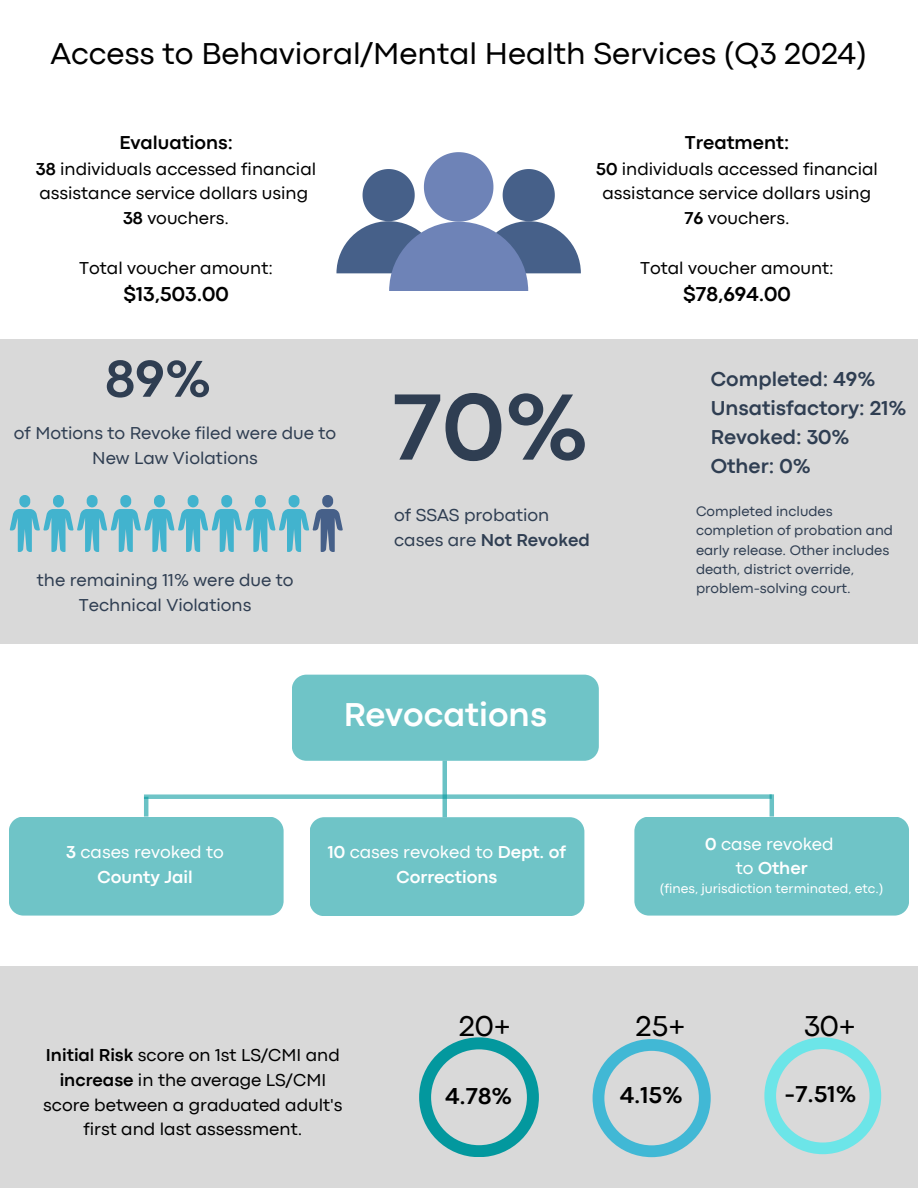
<style>
.page{position:relative;width:918px;height:1188px;background:#fff}
.page>*{position:absolute;margin:0;border:0;box-sizing:border-box;transform-origin:0 0}
.t1{font:700 98.1px "Codec Pro";color:#2f3e52}
.t2{font:700 54px "Codec Pro";color:#2f3e52}
.t3{font:700 34.5px "Codec Pro";color:#fff}
.t4{font:31.5px "Codec Pro";color:#000}
.t5{font:30px "Codec Pro";color:#000}
.t6{font:700 24px "Codec Pro";color:#000}
.t7{font:700 21px "Codec Pro";color:#2f3e52}
.t8{font:700 21px "Codec Pro";color:#000}
.t9{font:700 19.5px "Codec Pro";color:#000}
.t10{font:18px "Codec Pro";color:#000}
.t11{font:18px/24.8px "Codec Pro";color:#2f3e52}
.t12{font:700 18px/24.8px "Codec Pro";color:#fff;text-align:center}
.t13{font:18px/24.8px "Codec Pro";color:#fff;text-align:center}
.t14{font:14.4px/19.2px "Codec Pro";color:#2f3e52}
.t15{font:13.5px "Codec Pro";color:#fff}
.s1{font-weight:700}
.s2{font-weight:400}
</style>
<div class="page">
<div style="left:0;top:966px;width:918px;height:222px;background:#d9d9d9"></div>
<svg style="left:419px;top:1037px;width:119px;height:120px"></svg>
<svg style="left:593px;top:1039px;width:118px;height:118px"></svg>
<svg style="left:764px;top:1037px;width:117px;height:117px"></svg>
<div style="left:0;top:339px;width:918px;height:305px;background:#d9d9d9"></div>
<div style="left:292px;top:675px;width:307px;height:86px;background:#6fc4c7"></div>
<div style="left:634px;top:817px;width:275px;height:99px;background:#6fc4c7"></div>
<div style="left:9px;top:817px;width:275px;height:99px;background:#6fc4c7"></div>
<div style="left:310px;top:817px;width:274px;height:99px;background:#6fc4c7"></div>
<div style="left:144px;top:794px;width:628px;height:5px;background:#6fc4c7"></div>
<svg style="left:443px;top:761px;width:4px;height:56px"></svg>
<svg style="left:336px;top:152px;width:245px;height:139px"></svg>
<svg style="left:144px;top:797px;width:4px;height:20px"></svg>
<svg style="left:770px;top:794px;width:4px;height:23px"></svg>
<svg style="left:10px;top:495px;width:222px;height:57px"></svg>
<svg style="left:313px;top:495px;width:30px;height:57px"></svg>
<p class="t4" style="left:50px;top:42px;width:818px">Access to Behavioral/Mental Health Services (Q3 2024)</p>
<p class="t9" style="left:119px;top:135px;width:115px">Evaluations:</p>
<p class="t10" style="left:36px;top:162px;width:282px"><span class="s1">38</span> individuals accessed financial</p>
<p class="t10" style="left:39px;top:187px;width:270px">assistance service dollars using</p>
<p class="t10" style="left:123px;top:212px;width:107px"><span class="s1">38</span> vouchers.</p>
<p class="t10" style="left:79px;top:261px;width:195px">Total voucher amount:</p>
<p class="t8" style="left:124px;top:286px;width:107px">$13,503.00</p>
<p class="t2" style="left:105px;top:360px;width:108px">89%</p>
<p class="t11" style="left:14px;top:422px;width:324px">of Motions to Revoke filed were due to</p>
<p class="t11" style="left:92px;top:447px;width:167px">New Law Violations</p>
<p class="t11" style="left:37px;top:569px;width:258px">the remaining 11% were due to</p>
<h2 class="t11" style="left:79px;top:594px;width:174px">Technical Violations</h2>
<p class="t9" style="left:685px;top:135px;width:106px">Treatment:</p>
<h5 class="t10" style="left:596px;top:162px;width:284px"><span class="s1">50</span> individuals accessed financial</h5>
<p class="t10" style="left:602px;top:187px;width:270px">assistance service dollars using</p>
<h6 class="t10" style="left:684px;top:212px;width:107px"><span class="s1">76</span> vouchers.</h6>
<h5 class="t10" style="left:640px;top:261px;width:195px">Total voucher amount:</h5>
<p class="t8" style="left:683px;top:286px;width:109px">$78,694.00</p>
<p class="t1" style="left:392px;top:392px;width:199px">70%</p>
<p class="t11" style="left:394px;top:504px;width:197px">of SSAS probation cases are <span class="s1">Not Revoked</span></p>
<p class="t7" style="left:711px;top:371px;width:166px">Completed: 49%</p>
<p class="t7" style="left:711px;top:401px;width:198px">Unsatisfactory: 21%</p>
<h1 class="t7" style="left:711px;top:430px;width:141px">Revoked: 30%</h1>
<p class="t7" style="left:711px;top:459px;width:102px">Other: 0%</p>
<p class="t14" style="left:696px;top:503px;width:199px">Completed includes completion of probation and early release. Other includes death, district override, problem-solving court.</p>
<p class="t3" style="left:344px;top:702px;width:205px">Revocations</p>
<p class="t13" style="left:66px;top:841px;width:159px"><span class="s1">3</span> cases revoked to<br><span class="s1">County Jail</span></p>
<p class="t12" style="left:328px;top:841px;width:240px">10 <span class="s2">cases revoked to</span> Dept. of<br>Corrections</p>
<p class="t13" style="left:705px;top:833px;width:130px"><span class="s1">0</span> case revoked</p>
<h3 class="t12" style="left:736px;top:857px;width:73px"><span class="s2">to</span> Other</h3>
<p class="t15" style="left:660px;top:884px;width:225px">(fines, jurisdiction terminated, etc.)</p>
<h4 class="t10" style="left:46px;top:1049px;width:295px"><span class="s1">Initial Risk</span> score on 1st LS/CMI and</h4>
<p class="t10" style="left:60px;top:1073px;width:268px"><span class="s1">increase</span> in the average LS/CMI</p>
<p class="t10" style="left:43px;top:1098px;width:301px">score between a graduated adult's</p>
<p class="t10" style="left:84px;top:1123px;width:220px">first and last assessment.</p>
<p class="t5" style="left:459px;top:1015px;width:53px">20+</p>
<p class="t5" style="left:636px;top:1015px;width:51px">25+</p>
<p class="t5" style="left:804px;top:1015px;width:53px">30+</p>
<p class="t6" style="left:446px;top:1088px;width:68px">4.78%</p>
<p class="t6" style="left:620px;top:1087px;width:65px">4.15%</p>
<p class="t6" style="left:785px;top:1086px;width:73px">-7.51%</p>
</div>
